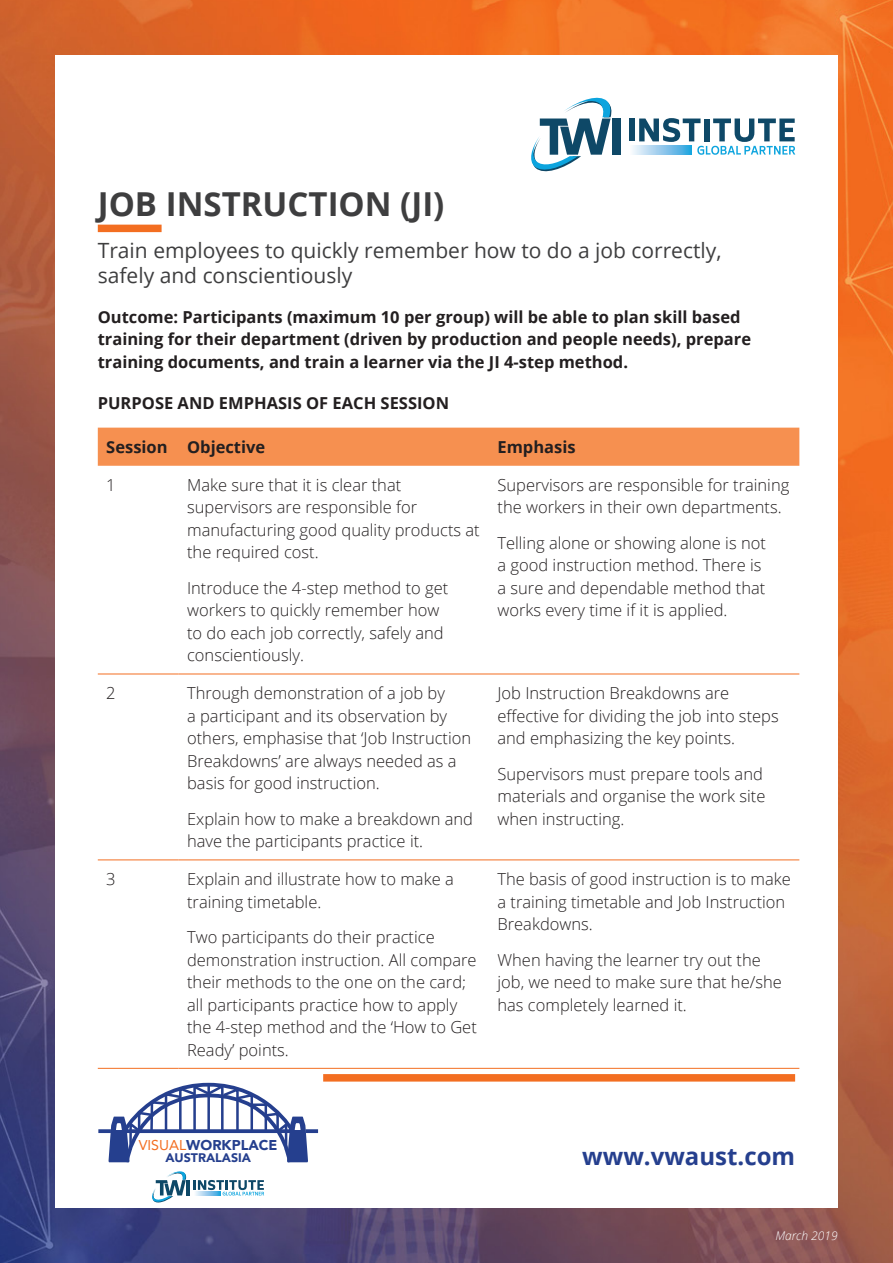
<style>
.page{position:relative;width:893px;height:1263px;background:#fff}
.page>*{position:absolute;margin:0;border:0;box-sizing:border-box;transform-origin:0 0}
.Heading_1{font:700 33px "Open Sans";color:#3e3e3f}
.t1{font:700 24px "Open Sans";color:#253f8e}
.Heading_2{font:21px/25.2px "Open Sans";color:#3e3e3f}
.Body_copy{font:300 16.5px/22.5px "Open Sans";color:#231f20}
.Body_copy-2{font:700 16.5px/22.5px "Open Sans";color:#231f20}
.t2{font:900 14.25px "Avenir";color:#253f8e}
.t3{font:900 12.45px "Avenir";color:#253f8e}
.t4{font:italic 300 12px "Open Sans";color:#fff}
.s1{font-weight:400;color:#f36e21}
</style>
<div class="page">
<img style="left:0;top:0;width:893px;height:1263px">
<div style="left:55px;top:55px;width:783px;height:1153px;background:#fff"></div>
<div style="left:612px;top:119px;width:9px;height:36px;background:#0e4867"></div>
<div style="left:629px;top:119px;width:5px;height:22px;background:#0e4867"></div>
<svg style="left:531px;top:98px;width:81px;height:73px"></svg>
<svg style="left:632px;top:146px;width:7px;height:9px"></svg>
<svg style="left:639px;top:118px;width:156px;height:37px"></svg>
<svg style="left:308px;top:1129px;width:10px;height:4px"></svg>
<svg style="left:98px;top:1129px;width:10px;height:4px"></svg>
<svg style="left:108px;top:1082px;width:200px;height:121px"></svg>
<div style="left:323px;top:1074px;width:472px;height:7px;background:#f36e21"></div>
<div style="left:98px;top:225px;width:64px;height:7px;background:#f36e21"></div>
<div style="left:98px;top:428px;width:701px;height:38px;background:#f69050"></div>
<hr style="left:98px;top:674px;width:81px;height:1px;background:#f36e21">
<hr style="left:179px;top:674px;width:310px;height:1px;background:#f36e21">
<hr style="left:489px;top:674px;width:310px;height:1px;background:#f36e21">
<hr style="left:98px;top:860px;width:81px;height:1px;background:#f36e21">
<hr style="left:179px;top:860px;width:310px;height:1px;background:#f36e21">
<hr style="left:489px;top:860px;width:310px;height:1px;background:#f36e21">
<hr style="left:98px;top:1068px;width:81px;height:1px;background:#f36e21">
<hr style="left:179px;top:1068px;width:310px;height:1px;background:#f36e21">
<hr style="left:489px;top:1068px;width:310px;height:1px;background:#f36e21">
<p class="Heading_1" style="left:98px;top:181px;width:348px">JOB INSTRUCTION (JI)</p>
<p class="Heading_2" style="left:98px;top:237px;width:625px">Train employees to quickly remember how to do a job correctly, safely and conscientiously</p>
<p class="Body_copy-2" style="left:98px;top:305px;width:655px">Outcome: Participants (maximum 10 per group) will be able to plan skill based training for their department (driven by production and people needs), prepare training documents, and train a learner via the JI 4-step method.</p>
<p class="Body_copy-2" style="left:98px;top:391px;width:353px">PURPOSE AND EMPHASIS OF EACH SESSION</p>
<p class="Body_copy-2" style="left:106px;top:435px;width:63px">Session</p>
<p class="Body_copy-2" style="left:187px;top:435px;width:80px">Objective</p>
<p class="Body_copy-2" style="left:497px;top:435px;width:80px">Emphasis</p>
<p class="Body_copy" style="left:106px;top:473px;width:11px">1</p>
<p class="Body_copy" style="left:187px;top:473px;width:294px">Make sure that it is clear that supervisors are responsible for manufacturing good quality products at the required cost.</p>
<p class="Body_copy" style="left:187px;top:576px;width:263px">Introduce the 4-step method to get workers to quickly remember how to do each job correctly, safely and conscientiously.</p>
<p class="Body_copy" style="left:497px;top:473px;width:293px">Supervisors are responsible for training the workers in their own departments.</p>
<p class="Body_copy" style="left:497px;top:531px;width:270px">Telling alone or showing alone is not a good instruction method. There is a sure and dependable method that works every time if it is applied.</p>
<p class="Body_copy" style="left:106px;top:682px;width:11px">2</p>
<p class="Body_copy" style="left:187px;top:682px;width:286px">Through demonstration of a job by<br>a participant and its observation by others, emphasise that ‘Job Instruction Breakdowns’ are always needed as a basis for good instruction.</p>
<p class="Body_copy" style="left:187px;top:807px;width:287px">Explain how to make a breakdown and have the participants practice it.</p>
<p class="Body_copy" style="left:106px;top:868px;width:11px">3</p>
<p class="Body_copy" style="left:187px;top:868px;width:268px">Explain and illustrate how to make a training timetable.</p>
<p class="Body_copy" style="left:187px;top:925px;width:291px">Two participants do their practice demonstration instruction. All compare their methods to the one on the card; all participants practice how to apply the 4-step method and the ‘How to Get Ready’ points.</p>
<p class="Body_copy" style="left:497px;top:682px;width:283px">Job Instruction Breakdowns are effective for dividing the job into steps and emphasizing the key points.</p>
<p class="Body_copy" style="left:497px;top:762px;width:269px">Supervisors must prepare tools and materials and organise the work site when instructing.</p>
<p class="Body_copy" style="left:497px;top:868px;width:295px">The basis of good instruction is to make a training timetable and Job Instruction<br>Breakdowns.</p>
<p class="Body_copy" style="left:497px;top:948px;width:286px">When having the learner try out the job, we need to make sure that he/she has completely learned it.</p>
<p class="t2" style="left:139px;top:1132px;width:140px"><span class="s1">VISUAL</span>WORKPLACE</p>
<p class="t3" style="left:165px;top:1147px;width:87px">AUSTRALASIA</p>
<h2 class="t1" style="left:582px;top:1139px;width:214px">www.vwaust.com</h2>
<p class="t4" style="left:775px;top:1227px;width:64px">March 2019</p>
</div>
